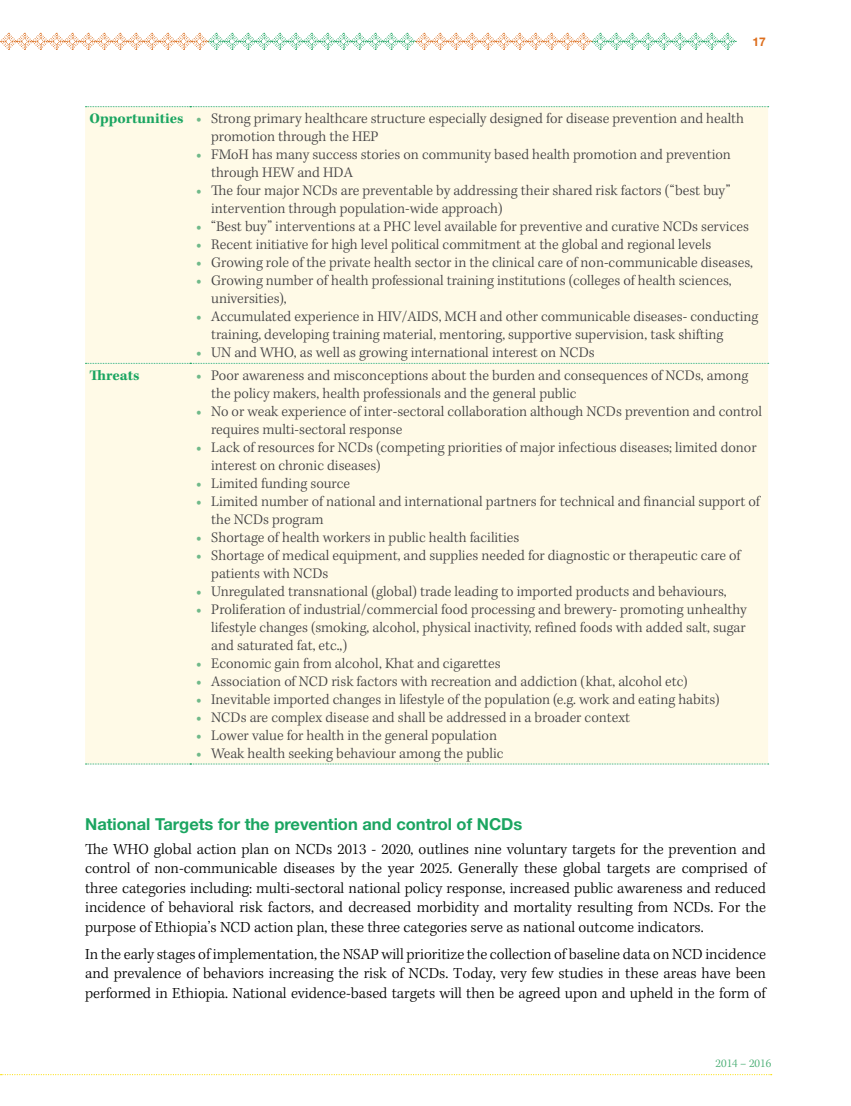
<style>
.page{position:relative;width:851px;height:1106px;background:#fff}
.page>*{position:absolute;margin:0;border:0;box-sizing:border-box;transform-origin:0 0}
.t1{font:700 16.5px "Helvetica Neue LT Std";color:#1ba561}
.t2{font:300 15.75px/19.5px "Kepler Std";color:#000;text-align:justify}
.t3{font:300 15px/18px "Kepler Std";color:#414042}
.t4{font:700 15px "Kepler Std";color:#1ba561}
.t5{font:300 12px "Kepler Std";color:#43ab6f}
.t6{font:700 12px "Helvetica Neue LT Std";color:#dd6e1d}
.s1{font-weight:700;color:#1ba561}
.s2{font-weight:700;color:#70b989}
</style>
<div class="page">
<svg style="left:0;top:33px;width:736px;height:17px"></svg>
<svg style="left:1px;top:1074px;width:770px;height:1px"></svg>
<div style="left:85px;top:107px;width:683px;height:656px;background:#fffae7"></div>
<svg style="left:85px;top:106px;width:683px;height:1px"></svg>
<svg style="left:85px;top:363px;width:683px;height:1px"></svg>
<svg style="left:85px;top:763px;width:683px;height:1px"></svg>
<p class="t6" style="left:752px;top:34px;width:15px">17</p>
<p class="t3" style="left:211px;top:110px;width:534px;text-indent:-122px"><span class="s1">Opportunities</span> <span class="s2">•</span> Strong primary healthcare structure especially designed for disease prevention and health promotion through the HEP</p>
<p class="t3" style="left:211px;top:146px;width:521px;text-indent:-15px"><span class="s2">•</span> FMoH has many success stories on community based health promotion and prevention through HEW and HDA</p>
<p class="t3" style="left:211px;top:182px;width:520px;text-indent:-15px"><span class="s2">•</span> The four major NCDs are preventable by addressing their shared risk factors (“best buy” intervention through population-wide approach)</p>
<p class="t3" style="left:196px;top:218px;width:554px"><span class="s2">•</span> “Best buy” interventions at a PHC level available for preventive and curative NCDs services</p>
<p class="t3" style="left:196px;top:236px;width:516px"><span class="s2">•</span> Recent initiative for high level political commitment at the global and regional levels</p>
<p class="t3" style="left:196px;top:254px;width:558px"><span class="s2">•</span> Growing role of the private health sector in the clinical care of non-communicable diseases,</p>
<p class="t3" style="left:211px;top:272px;width:522px;text-indent:-15px"><span class="s2">•</span> Growing number of health professional training institutions (colleges of health sciences, universities),</p>
<p class="t3" style="left:211px;top:308px;width:548px;text-indent:-15px"><span class="s2">•</span> Accumulated experience in HIV/AIDS, MCH and other communicable diseases- conducting training, developing training material, mentoring, supportive supervision, task shifting</p>
<p class="t3" style="left:196px;top:344px;width:400px"><span class="s2">•</span> UN and WHO, as well as growing international interest on NCDs</p>
<p class="t4" style="left:90px;top:366px;width:51px">Threats</p>
<p class="t3" style="left:211px;top:367px;width:538px;text-indent:-15px"><span class="s2">•</span> Poor awareness and misconceptions about the burden and consequences of NCDs, among the policy makers, health professionals and the general public</p>
<p class="t3" style="left:211px;top:403px;width:552px;text-indent:-15px"><span class="s2">•</span> No or weak experience of inter-sectoral collaboration although NCDs prevention and control requires multi-sectoral response</p>
<p class="t3" style="left:211px;top:439px;width:547px;text-indent:-15px"><span class="s2">•</span> Lack of resources for NCDs (competing priorities of major infectious diseases; limited donor interest on chronic diseases)</p>
<p class="t3" style="left:196px;top:475px;width:155px"><span class="s2">•</span> Limited funding source</p>
<p class="t3" style="left:211px;top:493px;width:550px;text-indent:-15px"><span class="s2">•</span> Limited number of national and international partners for technical and financial support of the NCDs program</p>
<p class="t3" style="left:196px;top:529px;width:325px"><span class="s2">•</span> Shortage of health workers in public health facilities</p>
<p class="t3" style="left:211px;top:547px;width:530px;text-indent:-15px"><span class="s2">•</span> Shortage of medical equipment, and supplies needed for diagnostic or therapeutic care of patients with NCDs</p>
<p class="t3" style="left:196px;top:583px;width:532px"><span class="s2">•</span> Unregulated transnational (global) trade leading to imported products and behaviours,</p>
<p class="t3" style="left:211px;top:601px;width:537px;text-align:justify;text-indent:-15px"><span class="s2">•</span> Proliferation of industrial/commercial food processing and brewery- promoting unhealthy lifestyle changes (smoking, alcohol, physical inactivity, refined foods with added salt, sugar and saturated fat, etc.,)</p>
<p class="t3" style="left:196px;top:655px;width:306px"><span class="s2">•</span> Economic gain from alcohol, Khat and cigarettes</p>
<p class="t3" style="left:196px;top:673px;width:493px"><span class="s2">•</span> Association of NCD risk factors with recreation and addiction (khat, alcohol etc)</p>
<p class="t3" style="left:196px;top:691px;width:524px"><span class="s2">•</span> Inevitable imported changes in lifestyle of the population (e.g. work and eating habits)</p>
<p class="t3" style="left:196px;top:709px;width:435px"><span class="s2">•</span> NCDs are complex disease and shall be addressed in a broader context</p>
<p class="t3" style="left:196px;top:727px;width:302px"><span class="s2">•</span> Lower value for health in the general population</p>
<p class="t3" style="left:196px;top:745px;width:309px"><span class="s2">•</span> Weak health seeking behaviour among the public</p>
<p class="t1" style="left:85px;top:814px;width:438px">National Targets for the prevention and control of NCDs</p>
<p class="t2" style="left:85px;top:839px;width:682px">The WHO global action plan on NCDs 2013 - 2020, outlines nine voluntary targets for the prevention and control of non-communicable diseases by the year 2025. Generally these global targets are comprised of three categories including: multi-sectoral national policy response, increased public awareness and reduced incidence of behavioral risk factors, and decreased morbidity and mortality resulting from NCDs. For the purpose of Ethiopia’s NCD action plan, these three categories serve as national outcome indicators.</p>
<p class="t2" style="left:85px;top:944px;width:682px">In the early stages of implementation, the NSAP will prioritize the collection of baseline data on NCD incidence and prevalence of behaviors increasing the risk of NCDs. Today, very few studies in these areas have been performed in Ethiopia. National evidence-based targets will then be agreed upon and upheld in the form of</p>
<p class="t5" style="left:715px;top:1056px;width:57px">2014 – 2016</p>
</div>
